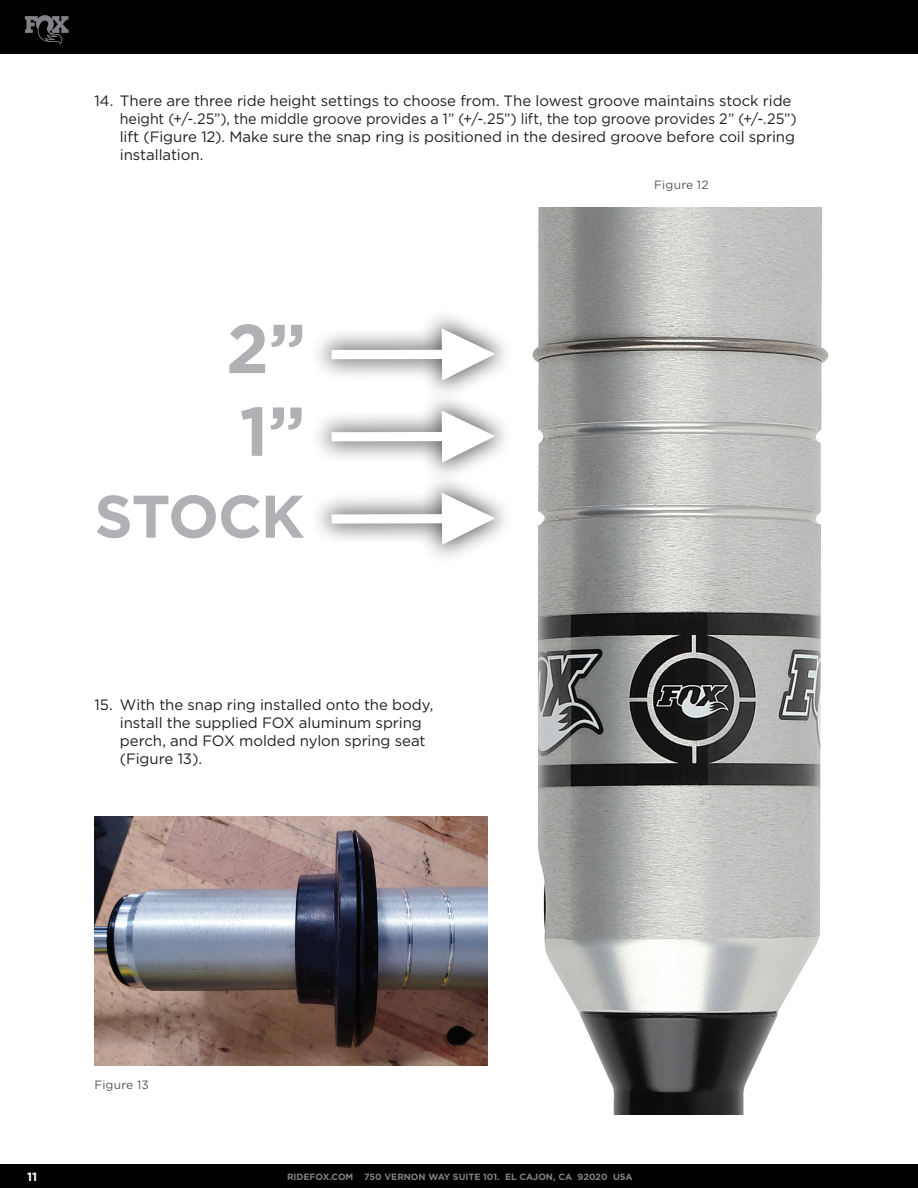
<style>
.page{position:relative;width:918px;height:1188px;background:#fff}
.page>*{position:absolute;margin:0;border:0;box-sizing:border-box;transform-origin:0 0}
.header_cover{font:700 69px "Gotham";color:#b0b1b5}
.header_cover-2{font:700 60px "Gotham";letter-spacing:-.02em;color:#b0b1b5}
.ed_bullets{font:15px/18px "Gotham";letter-spacing:-.005em;color:#231f20}
.caption_note{font:12px "Gotham";letter-spacing:.01em;color:#57585a}
.t1{font:700 12px "Gotham";color:#fff}
.t2{font:700 9px "Gotham";color:#808285}
</style>
<div class="page">
<img style="left:433px;top:207px;width:396px;height:908px">
<img style="left:94px;top:817px;width:394px;height:249px">
<div style="left:310px;top:307px;width:206px;height:94px;background:#231f20;opacity:.75"></div>
<div style="left:332px;top:350px;width:114px;height:9px;background:#fff"></div>
<svg style="left:442px;top:328px;width:53px;height:53px"></svg>
<div style="left:310px;top:390px;width:206px;height:94px;background:#231f20;opacity:.75"></div>
<div style="left:332px;top:432px;width:114px;height:9px;background:#fff"></div>
<svg style="left:442px;top:410px;width:53px;height:53px"></svg>
<div style="left:309px;top:472px;width:207px;height:94px;background:#231f20;opacity:.75"></div>
<div style="left:332px;top:514px;width:114px;height:10px;background:#fff"></div>
<svg style="left:442px;top:493px;width:53px;height:52px"></svg>
<div style="left:0;top:1164px;width:918px;height:24px;background:#000"></div>
<div style="left:0;top:0;width:918px;height:54px;background:#000"></div>
<svg style="left:25px;top:15px;width:44px;height:29px"></svg>
<p class="ed_bullets" style="left:120px;top:91px;width:678px;text-indent:-25px">14. There are three ride height settings to choose from. The lowest groove maintains stock ride height (+/-.25”), the middle groove provides a 1” (+/-.25”) lift, the top groove provides 2” (+/-.25”) lift (Figure 12). Make sure the snap ring is positioned in the desired groove before coil spring installation.</p>
<p class="header_cover" style="left:226px;top:309px;width:82px">2”</p>
<p class="header_cover" style="left:239px;top:391px;width:68px">1”</p>
<p class="header_cover-2" style="left:94px;top:482px;width:212px">STOCK</p>
<p class="ed_bullets" style="left:120px;top:695px;width:315px;text-indent:-26px">15. With the snap ring installed onto the body, install the supplied FOX aluminum spring perch, and FOX molded nylon spring seat (Figure 13).</p>
<p class="caption_note" style="left:654px;top:178px;width:56px">Figure 12</p>
<p class="caption_note" style="left:94px;top:1078px;width:56px">Figure 13</p>
<p class="t1" style="left:27px;top:1170px;width:12px">11</p>
<p class="t2" style="left:287px;top:1172px;width:347px">RIDEFOX.COM 750 VERNON WAY SUITE 101. EL CAJON, CA 92020 USA</p>
</div>
